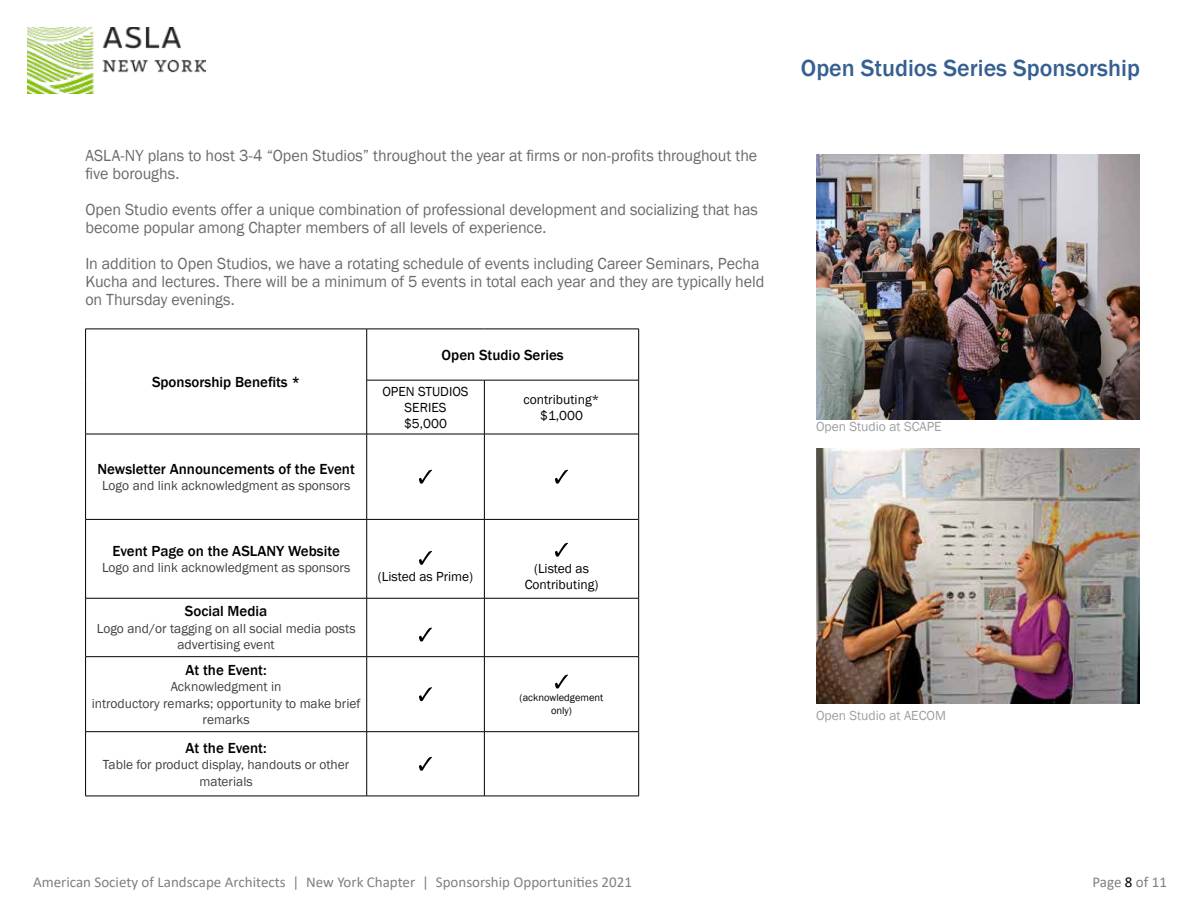
<style>
.page{position:relative;width:1200px;height:900px;background:#fff}
.page>*{position:absolute;margin:0;border:0;box-sizing:border-box;transform-origin:0 0}
.t1{font:500 24px "Franklin Gothic";color:#366091}
.t2{font:16.5px/18px "Franklin Gothic";letter-spacing:-.005em;color:#696a6d}
.t3{font:500 15px "Franklin Gothic";color:#000}
.t4{font:15px "Calibri";color:#808080}
.t5{font:13.5px/16.5px "Franklin Gothic";color:#414042;text-align:center}
.t6{font:13.5px/16.2px "Franklin Gothic";color:#000;text-align:center}
.t7{font:13.5px "Franklin Gothic";color:#9d9fa2}
.t8{font:10.5px/12.6px "Franklin Gothic";color:#000;text-align:center}
.s1{color:#000}
</style>
<div class="page">
<img style="left:816px;top:154px;width:324px;height:265px">
<img style="left:816px;top:449px;width:324px;height:255px">
<img style="left:27px;top:27px;width:178px;height:66px">
<svg style="left:86px;top:330px;width:552px;height:104px"></svg>
<svg style="left:86px;top:435px;width:552px;height:361px"></svg>
<hr style="left:85px;top:598px;width:1px;height:58px;background:#000">
<hr style="left:85px;top:656px;width:282px;height:1px;background:#000">
<hr style="left:85px;top:657px;width:1px;height:74px;background:#000">
<hr style="left:366px;top:657px;width:1px;height:74px;background:#000">
<hr style="left:484px;top:657px;width:1px;height:74px;background:#000">
<hr style="left:638px;top:657px;width:1px;height:74px;background:#000">
<hr style="left:85px;top:731px;width:282px;height:1px;background:#000">
<hr style="left:85px;top:732px;width:1px;height:64px;background:#000">
<hr style="left:367px;top:731px;width:117px;height:1px;background:#000">
<hr style="left:366px;top:732px;width:1px;height:64px;background:#000">
<hr style="left:484px;top:731px;width:155px;height:1px;background:#000">
<hr style="left:484px;top:732px;width:1px;height:64px;background:#000">
<hr style="left:638px;top:732px;width:1px;height:64px;background:#000">
<hr style="left:85px;top:796px;width:282px;height:1px;background:#000">
<hr style="left:367px;top:796px;width:117px;height:1px;background:#000">
<hr style="left:484px;top:796px;width:155px;height:1px;background:#000">
<hr style="left:85px;top:329px;width:282px;height:1px;background:#000">
<hr style="left:85px;top:329px;width:1px;height:51px;background:#000">
<hr style="left:367px;top:329px;width:117px;height:1px;background:#000">
<hr style="left:484px;top:329px;width:155px;height:1px;background:#000">
<hr style="left:85px;top:380px;width:1px;height:54px;background:#000">
<hr style="left:367px;top:380px;width:117px;height:1px;background:#000">
<hr style="left:484px;top:380px;width:155px;height:1px;background:#000">
<hr style="left:85px;top:434px;width:282px;height:1px;background:#000">
<hr style="left:85px;top:434px;width:1px;height:85px;background:#000">
<hr style="left:367px;top:434px;width:117px;height:1px;background:#000">
<hr style="left:484px;top:434px;width:155px;height:1px;background:#000">
<hr style="left:85px;top:519px;width:282px;height:1px;background:#000">
<hr style="left:85px;top:520px;width:1px;height:78px;background:#000">
<hr style="left:367px;top:519px;width:117px;height:1px;background:#000">
<hr style="left:484px;top:519px;width:155px;height:1px;background:#000">
<hr style="left:85px;top:598px;width:282px;height:1px;background:#000">
<hr style="left:367px;top:598px;width:117px;height:1px;background:#000">
<hr style="left:484px;top:598px;width:155px;height:1px;background:#000">
<hr style="left:367px;top:656px;width:117px;height:1px;background:#000">
<hr style="left:484px;top:656px;width:155px;height:1px;background:#000">
<hr style="left:366px;top:329px;width:1px;height:51px;background:#000">
<hr style="left:638px;top:329px;width:1px;height:51px;background:#000">
<hr style="left:366px;top:380px;width:1px;height:54px;background:#000">
<hr style="left:484px;top:380px;width:1px;height:54px;background:#000">
<hr style="left:638px;top:380px;width:1px;height:54px;background:#000">
<hr style="left:366px;top:434px;width:1px;height:85px;background:#000">
<hr style="left:484px;top:434px;width:1px;height:85px;background:#000">
<hr style="left:638px;top:434px;width:1px;height:85px;background:#000">
<hr style="left:366px;top:520px;width:1px;height:78px;background:#000">
<hr style="left:484px;top:520px;width:1px;height:78px;background:#000">
<hr style="left:638px;top:519px;width:1px;height:79px;background:#000">
<hr style="left:366px;top:598px;width:1px;height:58px;background:#000">
<hr style="left:484px;top:598px;width:1px;height:58px;background:#000">
<hr style="left:638px;top:598px;width:1px;height:58px;background:#000">
<svg style="left:419px;top:470px;width:13px;height:14px"></svg>
<svg style="left:555px;top:470px;width:13px;height:14px"></svg>
<svg style="left:419px;top:551px;width:13px;height:14px"></svg>
<svg style="left:555px;top:543px;width:13px;height:14px"></svg>
<svg style="left:419px;top:628px;width:13px;height:14px"></svg>
<svg style="left:419px;top:687px;width:13px;height:14px"></svg>
<svg style="left:555px;top:675px;width:13px;height:14px"></svg>
<svg style="left:419px;top:757px;width:13px;height:14px"></svg>
<p class="t2" style="left:85px;top:147px;width:673px">ASLA-NY plans to host 3-4 “Open Studios” throughout the year at firms or non-profits throughout the five boroughs.</p>
<p class="t2" style="left:85px;top:201px;width:674px">Open Studio events offer a unique combination of professional development and socializing that has become popular among Chapter members of all levels of experience.</p>
<p class="t2" style="left:85px;top:255px;width:681px">In addition to Open Studios, we have a rotating schedule of events including Career Seminars, Pecha<br>Kucha and lectures. There will be a minimum of 5 events in total each year and they are typically held on Thursday evenings.</p>
<p class="t3" style="left:152px;top:372px;width:150px">Sponsorship Benefits *</p>
<p class="t3" style="left:97px;top:459px;width:259px">Newsletter Announcements of the Event</p>
<p class="t5" style="left:102px;top:478px;width:250px">Logo and link acknowledgment as sponsors</p>
<p class="t3" style="left:112px;top:542px;width:229px">Event Page on the ASLANY Website</p>
<p class="t5" style="left:102px;top:560px;width:250px">Logo and link acknowledgment as sponsors</p>
<p class="t3" style="left:442px;top:346px;width:124px">Open Studio Series</p>
<p class="t6" style="left:382px;top:383px;width:88px">OPEN STUDIOS<br>SERIES $5,000</p>
<p class="t6" style="left:524px;top:391px;width:78px">contributing* $1,000</p>
<p class="t6" style="left:378px;top:569px;width:97px">(Listed as Prime)</p>
<p class="t6" style="left:525px;top:561px;width:75px">(Listed as<br>Contributing)</p>
<p class="t3" style="left:185px;top:602px;width:84px">Social Media</p>
<p class="t5" style="left:97px;top:620px;width:260px">Logo and/or tagging on all social media posts advertising event</p>
<p class="t3" style="left:186px;top:660px;width:83px">At the Event:</p>
<p class="t5" style="left:92px;top:679px;width:270px">Acknowledgment in<br>introductory remarks; opportunity to make brief remarks</p>
<p class="t8" style="left:520px;top:692px;width:85px">(acknowledgement only)</p>
<p class="t3" style="left:186px;top:738px;width:83px">At the Event:</p>
<p class="t5" style="left:103px;top:757px;width:248px">Table for product display, handouts or other materials</p>
<h1 class="t1" style="left:801px;top:53px;width:341px">Open Studios Series Sponsorship</h1>
<p class="t7" style="left:816px;top:418px;width:127px">Open Studio at SCAPE</p>
<p class="t7" style="left:816px;top:707px;width:131px">Open Studio at AECOM</p>
<p class="t4" style="left:33px;top:871px;width:601px">American Society of Landscape Architects | New York Chapter | Sponsorship Opportunities 2021</p>
<p class="t4" style="left:1093px;top:871px;width:76px">Page <span class="s1">8</span> of 11</p>
</div>
